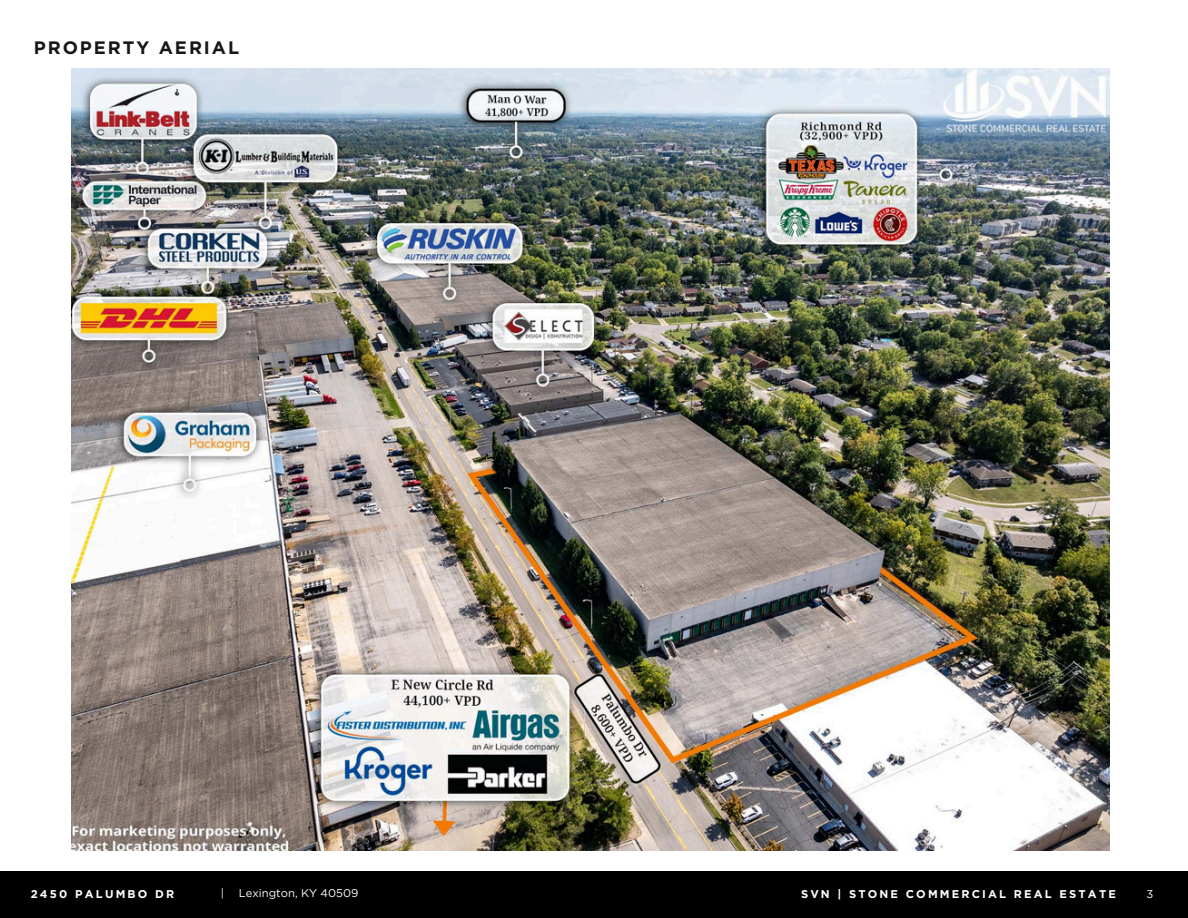
<style>
.page{position:relative;width:1188px;height:918px;background:#fff}
.page>*{position:absolute;margin:0;border:0;box-sizing:border-box;transform-origin:0 0}
.t1{font:700 18px "Gotham";letter-spacing:.11em;color:#171715}
.t2{font:700 11.25px "Gotham";letter-spacing:.19em;color:#fff}
.t3{font:11.25px "Gotham";color:#fff}
.t4{font:11.25px "Gotham";color:#f1f1f0}
</style>
<div class="page">
<img style="left:71px;top:68px;width:1039px;height:782px">
<div style="left:0;top:871px;width:1188px;height:47px;background:#000"></div>
<p class="t1" style="left:34px;top:37px;width:207px">PROPERTY AERIAL</p>
<p class="t2" style="left:31px;top:887px;width:145px">2450 PALUMBO DR</p>
<p class="t4" style="left:221px;top:886px;width:5px">|</p>
<h2 class="t3" style="left:239px;top:886px;width:121px">Lexington, KY 40509</h2>
<p class="t2" style="left:801px;top:888px;width:316px">SVN | STONE COMMERCIAL REAL ESTATE</p>
<p class="t3" style="left:1146px;top:887px;width:8px">3</p>
</div>
